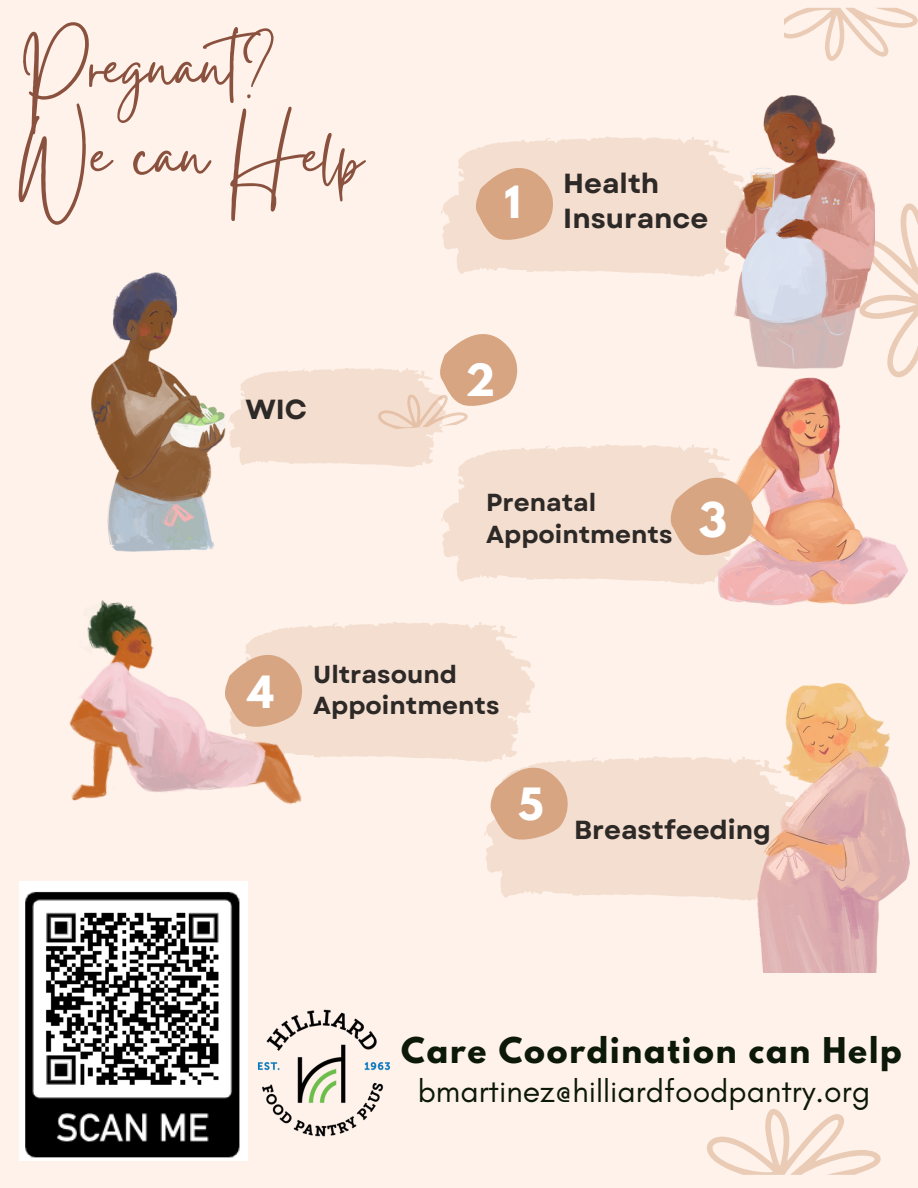
<style>
.page{position:relative;width:918px;height:1188px;background:#fef2ea}
.page>*{position:absolute;margin:0;border:0;box-sizing:border-box;transform-origin:0 0}
.t1{font:89.85px/88.8px "Gistesy";color:#8b513f}
.t2{font:700 42.45px "League Spartan";color:#fff}
.t3{font:700 39.45px "League Spartan";color:#fff}
.t4{font:32.1px "Glacial Indifference";color:#0c180a}
.t5{font:700 31.5px "League Spartan";letter-spacing:.06em;color:#0c180a}
.t6{font:700 27.6px/34.8px "Garet";color:#2d2927}
.t7{font:700 26.1px "Garet";color:#2d2927}
.t8{font:700 24.6px/31.5px "Garet";color:#2d2927}
</style>
<div class="page">
<svg style="left:707px;top:1109px;width:174px;height:66px"></svg>
<svg style="left:784px;top:8px;width:134px;height:53px"></svg>
<svg style="left:875px;top:203px;width:43px;height:174px"></svg>
<svg style="left:441px;top:136px;width:285px;height:141px;background:#f2daca"></svg>
<img style="left:726px;top:96px;width:149px;height:272px">
<img style="left:92px;top:273px;width:134px;height:279px">
<svg style="left:228px;top:334px;width:290px;height:133px"></svg>
<svg style="left:438px;top:430px;width:280px;height:154px;fill:#f4ded0"></svg>
<img style="left:718px;top:378px;width:190px;height:228px">
<svg style="left:667px;top:471px;width:93px;height:86px;background:#e2b698"></svg>
<svg style="left:302px;top:622px;width:233px;height:140px;background:#f5e0d2"></svg>
<img style="left:69px;top:600px;width:233px;height:205px">
<svg style="left:222px;top:648px;width:86px;height:81px;background:#e3bda2"></svg>
<svg style="left:481px;top:741px;width:276px;height:160px;fill:#f4ded0"></svg>
<svg style="left:487px;top:761px;width:87px;height:81px;background:#e3bea3"></svg>
<img style="left:757px;top:683px;width:152px;height:289px">
<img style="left:257px;top:1009px;width:133px;height:128px">
<img style="left:19px;top:882px;width:229px;height:279px">
<p class="t1" style="left:19px;top:12px;width:345px">Pregnant?<br>We can Help</p>
<h5 class="t6" style="left:246px;top:392px;width:63px">WIC</h5>
<p class="t3" style="left:504px;top:183px;width:18px">1</p>
<p class="t6" style="left:563px;top:166px;width:147px">Health<br>Insurance</p>
<p class="t3" style="left:465px;top:361px;width:31px">2</p>
<p class="t8" style="left:486px;top:487px;width:188px">Prenatal<br>Appointments</p>
<p class="t2" style="left:699px;top:499px;width:30px">3</p>
<h4 class="t3" style="left:248px;top:672px;width:28px">4</h4>
<p class="t8" style="left:313px;top:658px;width:188px">Ultrasound<br>Appointments</p>
<p class="t3" style="left:518px;top:785px;width:27px">5</p>
<p class="t7" style="left:574px;top:812px;width:198px">Breastfeeding</p>
<p class="t5" style="left:401px;top:1035px;width:502px">Care Coordination can Help</p>
<p class="t4" style="left:418px;top:1071px;width:454px">bmartinez@hilliardfoodpantry.org</p>
</div>
